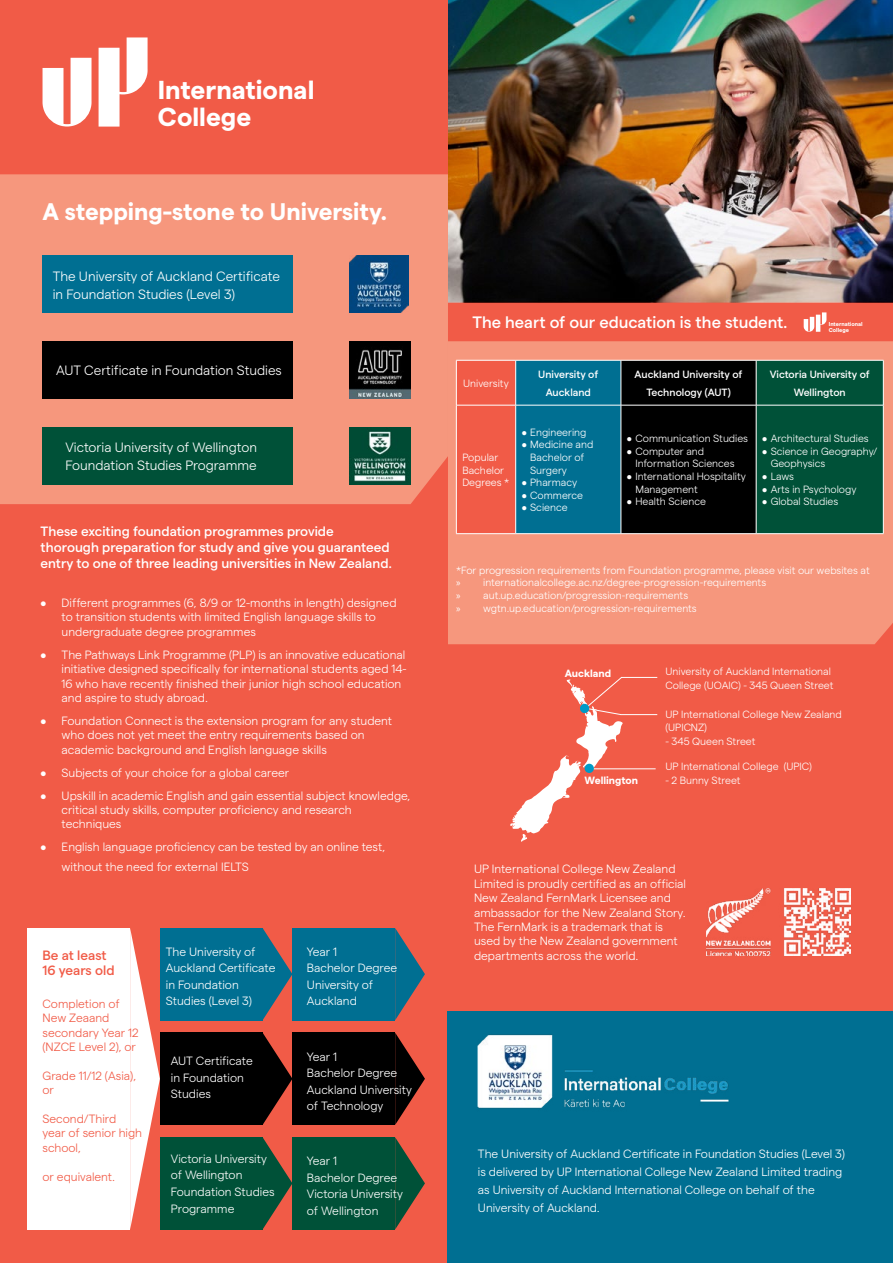
<style>
.page{position:relative;width:893px;height:1263px;background:#f15b47}
.page>*{position:absolute;margin:0;border:0;box-sizing:border-box;transform-origin:0 0}
.t1{font:700 25.95px/26.8px "Matter";color:#fff}
.t2{font:700 24px "Matter";color:#fff}
.t3{font:500 16.5px "Matter";color:#fff}
.t4{font:300 13.5px/18px "Matter";color:#fff}
.t5{font:500 13.5px/16.2px "Matter";color:#fff}
.t6{font:500 13.5px/15px "Matter";color:#f15b47}
.t7{font:300 12px/16.5px "Matter";color:#fff}
.t8{font:300 12px/14.4px "Matter";color:#f15b47}
.t9{font:300 10.5px/12.6px "Matter";color:#fff}
.t10{font:500 10.5px/18px "Matter";color:#fff;text-align:center}
.t11{font:700 10.5px "Matter";color:#fff}
.t12{font:700 5.7px/5.8px "Matter";color:#fff}
.s1{font-family:"Myriad Pro";font-weight:400}
</style>
<div class="page">
<div style="left:0;top:174px;width:448px;height:330px;background:#f6977d"></div>
<svg style="left:43px;top:58px;width:49px;height:69px"></svg>
<svg style="left:99px;top:37px;width:49px;height:90px"></svg>
<svg style="left:804px;top:312px;width:22px;height:20px"></svg>
<div style="left:43px;top:255px;width:250px;height:57px;background:#006f92"></div>
<div style="left:43px;top:341px;width:250px;height:58px;background:#000"></div>
<div style="left:43px;top:427px;width:250px;height:58px;background:#005138"></div>
<img style="left:350px;top:255px;width:58px;height:57px">
<img style="left:350px;top:341px;width:61px;height:58px">
<img style="left:350px;top:427px;width:61px;height:58px">
<div style="left:448px;top:1012px;width:445px;height:251px;background:#006f92"></div>
<img style="left:477px;top:1034px;width:252px;height:75px">
<hr style="left:621px;top:677px;width:36px;height:1px;background:#fff">
<hr style="left:621px;top:714px;width:36px;height:1px;background:#fff">
<svg style="left:510px;top:676px;width:114px;height:166px"></svg>
<hr style="left:589px;top:768px;width:67px;height:1px;background:#fff">
<div style="left:580px;top:704px;width:9px;height:9px;background:#009ac7;border-radius:50%"></div>
<div style="left:585px;top:764px;width:9px;height:9px;background:#009ac7;border-radius:50%"></div>
<div style="left:27px;top:928px;width:103px;height:301px;background:#fff"></div>
<svg style="left:130px;top:928px;width:30px;height:301px"></svg>
<div style="left:160px;top:928px;width:103px;height:92px;background:#006f92"></div>
<svg style="left:263px;top:929px;width:29px;height:91px"></svg>
<div style="left:292px;top:928px;width:103px;height:92px;background:#006f92"></div>
<svg style="left:395px;top:928px;width:30px;height:92px"></svg>
<div style="left:160px;top:1033px;width:103px;height:92px;background:#000"></div>
<svg style="left:263px;top:1033px;width:29px;height:91px"></svg>
<div style="left:292px;top:1033px;width:103px;height:92px;background:#000"></div>
<svg style="left:395px;top:1033px;width:30px;height:92px"></svg>
<div style="left:160px;top:1137px;width:103px;height:92px;background:#005138"></div>
<svg style="left:263px;top:1138px;width:29px;height:91px"></svg>
<div style="left:292px;top:1137px;width:103px;height:92px;background:#005138"></div>
<svg style="left:395px;top:1137px;width:30px;height:92px"></svg>
<img style="left:706px;top:889px;width:144px;height:67px">
<img style="left:449px;top:0;width:444px;height:302px">
<div style="left:448px;top:341px;width:445px;height:303px;background:#f6977d"></div>
<svg style="left:457px;top:361px;width:426px;height:172px;background:#274442"></svg>
<hr style="left:456px;top:360px;width:60px;height:1px;background:#fff">
<hr style="left:456px;top:360px;width:1px;height:45px;background:#fff">
<hr style="left:516px;top:360px;width:105px;height:1px;background:#fff">
<hr style="left:515px;top:360px;width:1px;height:45px;background:#fff">
<hr style="left:621px;top:360px;width:135px;height:1px;background:#fff">
<hr style="left:621px;top:360px;width:1px;height:45px;background:#fff">
<hr style="left:756px;top:360px;width:127px;height:1px;background:#fff">
<hr style="left:756px;top:360px;width:1px;height:45px;background:#fff">
<hr style="left:883px;top:360px;width:1px;height:45px;background:#fff">
<hr style="left:456px;top:405px;width:60px;height:1px;background:#fff">
<hr style="left:456px;top:405px;width:1px;height:128px;background:#fff">
<hr style="left:516px;top:405px;width:105px;height:1px;background:#fff">
<hr style="left:515px;top:405px;width:1px;height:128px;background:#fff">
<hr style="left:621px;top:405px;width:135px;height:1px;background:#fff">
<hr style="left:621px;top:405px;width:1px;height:128px;background:#fff">
<hr style="left:756px;top:405px;width:127px;height:1px;background:#fff">
<hr style="left:756px;top:405px;width:1px;height:128px;background:#fff">
<hr style="left:883px;top:405px;width:1px;height:128px;background:#fff">
<hr style="left:456px;top:533px;width:60px;height:1px;background:#fff">
<hr style="left:516px;top:533px;width:105px;height:1px;background:#fff">
<hr style="left:621px;top:533px;width:135px;height:1px;background:#fff">
<hr style="left:756px;top:533px;width:127px;height:1px;background:#fff">
<h1 class="t1" style="left:158px;top:75px;width:158px">International<br>College</h1>
<h2 class="t2" style="left:43px;top:193px;width:346px">A stepping-stone to University.</h2>
<p class="t4" style="left:53px;top:266px;width:229px">The University of Auckland Certificate in Foundation Studies (Level 3)</p>
<p class="t4" style="left:56px;top:361px;width:227px">AUT Certificate in Foundation Studies</p>
<p class="t4" style="left:65px;top:437px;width:193px">Victoria University of Wellington<br>Foundation Studies Programme</p>
<p class="t5" style="left:41px;top:522px;width:353px">These exciting foundation programmes provide thorough preparation for study and give you guaranteed entry to one of three leading universities in New Zealand.</p>
<p class="t7" style="left:62px;top:595px;width:336px;line-height:14.4px;text-indent:-21px">• Different programmes (6, 8/9 or 12-months in length) designed to transition students with limited English language skills to undergraduate degree programmes</p>
<p class="t7" style="left:62px;top:646px;width:347px;line-height:14.4px;text-indent:-21px">• The Pathways Link Programme (PLP) is an innovative educational initiative designed specifically for international students aged 14- 16 who have recently finished their junior high school education and aspire to study abroad.</p>
<p class="t7" style="left:62px;top:712px;width:332px;line-height:14.4px;text-indent:-21px">• Foundation Connect is the extension program for any student who does not yet meet the entry requirements based on academic background and English language skills</p>
<p class="t7" style="left:41px;top:763px;width:250px">• Subjects of your choice for a global career</p>
<p class="t7" style="left:62px;top:787px;width:350px;line-height:14.4px;text-indent:-21px">• Upskill in academic English and gain essential subject knowledge, critical study skills, computer proficiency and research techniques</p>
<p class="t7" style="left:62px;top:836px;width:325px;line-height:19.5px;text-indent:-21px">• English language proficiency can be tested by an online test, without the need for external IELTS</p>
<p class="t6" style="left:43px;top:946px;width:73px">Be at least<br>16 years old</p>
<p class="t8" style="left:43px;top:995px;width:98px">Completion of<br>New Zeaand secondary Year 12 (NZCE Level 2), or</p>
<p class="t8" style="left:43px;top:1067px;width:95px">Grade 11/12 (Asia), or</p>
<p class="t8" style="left:43px;top:1111px;width:101px">Second/Third year of senior high school,</p>
<p class="t8" style="left:43px;top:1168px;width:74px">or equivalent.</p>
<p class="t7" style="left:166px;top:942px;width:111px">The University of<br>Auckland Certificate in Foundation<br>Studies (Level 3)</p>
<p class="t7" style="left:307px;top:942px;width:92px">Year 1<br>Bachelor Degree<br>University of<br>Auckland</p>
<p class="t7" style="left:171px;top:1052px;width:83px">AUT Certificate in Foundation<br>Studies</p>
<p class="t7" style="left:171px;top:1149px;width:105px">Victoria University of Wellington<br>Foundation Studies<br>Programme</p>
<p class="t7" style="left:307px;top:1047px;width:106px">Year 1<br>Bachelor Degree<br>Auckland University of Technology</p>
<p class="t7" style="left:307px;top:1152px;width:97px">Year 1<br>Bachelor Degree<br>Victoria University of Wellington</p>
<h3 class="t3" style="left:472px;top:311px;width:317px">The heart of our education is the student.</h3>
<p class="t12" style="left:829px;top:320px;width:36px">International<br>College</p>
<p class="t9" style="left:463px;top:376px;width:47px">University</p>
<p class="t10" style="left:538px;top:364px;width:62px">University of<br>Auckland</p>
<p class="t10" style="left:635px;top:364px;width:109px">Auckland University of<br>Technology (AUT)</p>
<p class="t10" style="left:770px;top:364px;width:101px">Victoria University of<br>Wellington</p>
<p class="t9" style="left:462px;top:450px;width:49px">Popular<br>Bachelor<br>Degrees *</p>
<p class="t9" style="left:522px;top:425px;width:66px">• Engineering</p>
<p class="t9" style="left:530px;top:438px;width:65px;text-indent:-9px">• Medicine and<br>Bachelor of<br>Surgery</p>
<p class="t9" style="left:522px;top:475px;width:57px">• Pharmacy</p>
<p class="t9" style="left:522px;top:488px;width:63px">• Commerce</p>
<p class="t9" style="left:522px;top:501px;width:47px">• Science</p>
<p class="t9" style="left:627px;top:431px;width:123px">• Communication Studies</p>
<p class="t9" style="left:635px;top:444px;width:101px;text-indent:-9px">• Computer and<br>Information Sciences</p>
<p class="t9" style="left:635px;top:469px;width:112px;text-indent:-9px">• International Hospitality<br>Management</p>
<p class="t9" style="left:627px;top:494px;width:81px">• Health Science</p>
<p class="t9" style="left:762px;top:431px;width:108px">• Architectural Studies</p>
<p class="t9" style="left:771px;top:444px;width:108px;text-indent:-9px">• Science in Geography/<br>Geophysics</p>
<p class="t9" style="left:762px;top:469px;width:33px">• Laws</p>
<p class="t9" style="left:762px;top:482px;width:96px">• Arts in Psychology</p>
<p class="t9" style="left:762px;top:494px;width:78px">• Global Studies</p>
<p class="t9" style="left:456px;top:563px;width:415px">*For progression requirements from Foundation programme, please visit our websites at <span class="s1">»</span> internationalcollege.ac.nz/degree-progression-requirements<br><span class="s1">»</span> aut.up.education/progression-requirements<br><span class="s1">»</span> wgtn.up.education/progression-requirements</p>
<p class="t11" style="left:565px;top:665px;width:48px">Auckland</p>
<p class="t11" style="left:585px;top:772px;width:55px">Wellington</p>
<p class="t9" style="left:665px;top:664px;width:170px;line-height:13.5px">University of Auckland International<br>College (UOAIC) - 345 Queen Street</p>
<p class="t9" style="left:665px;top:706px;width:178px;line-height:13.5px">UP International College New Zealand (UPICNZ)</p>
<p class="t9" style="left:665px;top:734px;width:92px">- 345 Queen Street</p>
<p class="t9" style="left:665px;top:759px;width:148px">UP International College (UPIC)</p>
<p class="t9" style="left:665px;top:773px;width:77px">- 2 Bunny Street</p>
<p class="t7" style="left:474px;top:861px;width:214px;line-height:14.4px">UP International College New Zealand Limited is proudly certified as an official New Zealand FernMark Licensee and ambassador for the New Zealand Story.<br>The FernMark is a trademark that is used by the New Zealand government departments across the world.</p>
<p class="t7" style="left:478px;top:1144px;width:369px;line-height:18px">The University of Auckland Certificate in Foundation Studies (Level 3) is delivered by UP International College New Zealand Limited trading as University of Auckland International College on behalf of the University of Auckland.</p>
</div>
